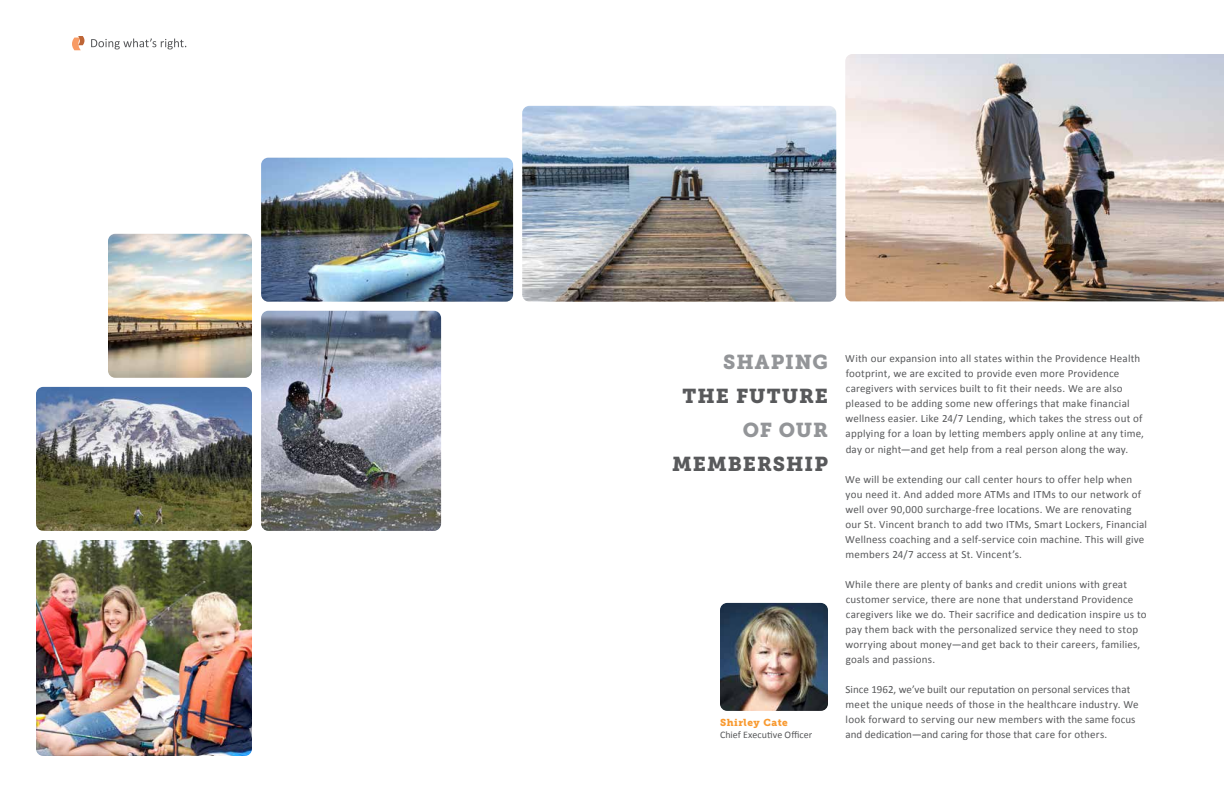
<style>
.page{position:relative;width:1224px;height:792px;background:#fff}
.page>*{position:absolute;margin:0;border:0;box-sizing:border-box;transform-origin:0 0}
.t1{font:20px "Museo Slab 900";letter-spacing:.05em;color:#58595b}
.t2{font:20px "Museo Slab 900";letter-spacing:.045em;color:#939598}
.t3{font:11px/15px "Calibri";letter-spacing:.02em;color:#58595b}
.t4{font:10px "Calibri";letter-spacing:.005em;color:#58595b}
.t5{font:10px "Museo Slab 900";letter-spacing:.055em;color:#f89a31}
</style>
<div class="page">
<img style="left:36px;top:387px;width:216px;height:144px">
<img style="left:261px;top:158px;width:252px;height:144px">
<img style="left:261px;top:311px;width:180px;height:220px">
<img style="left:36px;top:540px;width:216px;height:216px">
<img style="left:845px;top:54px;width:379px;height:247px">
<img style="left:108px;top:234px;width:144px;height:144px">
<img style="left:522px;top:106px;width:314px;height:196px">
<img style="left:720px;top:603px;width:108px;height:108px">
<svg style="left:91px;top:38px;width:95px;height:11px"></svg>
<svg style="left:72px;top:36px;width:12px;height:14px"></svg>
<h1 class="t2" style="left:723px;top:351px;width:106px">SHAPING</h1>
<h1 class="t1" style="left:683px;top:385px;width:147px">THE FUTURE</h1>
<h1 class="t2" style="left:743px;top:419px;width:87px">OF OUR</h1>
<h1 class="t1" style="left:672px;top:453px;width:157px">MEMBERSHIP</h1>
<p class="t5" style="left:720px;top:716px;width:69px">Shirley Cate</p>
<p class="t4" style="left:720px;top:727px;width:94px">Chief Executive Officer</p>
<p class="t3" style="left:845px;top:351px;width:300px">With our expansion into all states within the Providence Health footprint, we are excited to provide even more Providence caregivers with services built to fit their needs. We are also pleased to be adding some new offerings that make financial wellness easier. Like 24/7 Lending, which takes the stress out of applying for a loan by letting members apply online at any time, day or night—and get help from a real person along the way.</p>
<p class="t3" style="left:845px;top:471px;width:303px">We will be extending our call center hours to offer help when you need it. And added more ATMs and ITMs to our network of well over 90,000 surcharge-free locations. We are renovating our St. Vincent branch to add two ITMs, Smart Lockers, Financial Wellness coaching and a self-service coin machine. This will give members 24/7 access at St. Vincent’s.</p>
<p class="t3" style="left:845px;top:576px;width:303px">While there are plenty of banks and credit unions with great customer service, there are none that understand Providence caregivers like we do. Their sacrifice and dedication inspire us to pay them back with the personalized service they need to stop worrying about money—and get back to their careers, families, goals and passions.</p>
<p class="t3" style="left:846px;top:681px;width:295px">Since 1962, we’ve built our reputation on personal services that meet the unique needs of those in the healthcare industry. We look forward to serving our new members with the same focus and dedication—and caring for those that care for others.</p>
</div>
